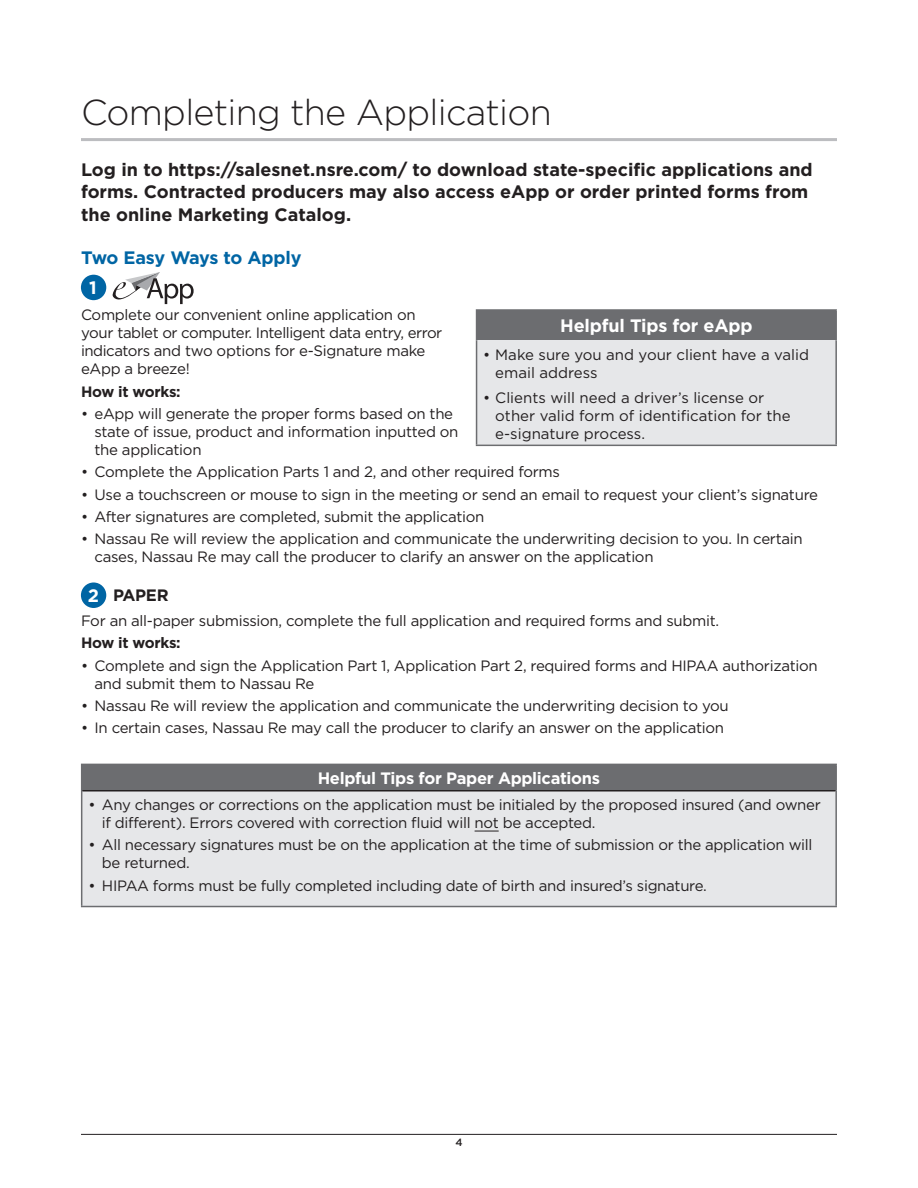
<style>
.page{position:relative;width:918px;height:1188px;background:#fff}
.page>*{position:absolute;margin:0;border:0;box-sizing:border-box;transform-origin:0 0}
.t1{font:300 36px "Gotham";letter-spacing:-.02em;color:#231f20}
.t2{font:700 18px/22.5px "Gotham";color:#231f20}
.t3{font:700 18px "Gotham";letter-spacing:-.01em;color:#fff}
.t4{font:700 18px "Gotham";letter-spacing:-.025em;color:#0065a4}
.t5{font:700 16.5px "Gotham";letter-spacing:-.02em;color:#fff}
.t6{font:700 16.5px "Gotham";letter-spacing:-.02em;color:#231f20}
.t7{font:15px/18px "Gotham";letter-spacing:-.02em;color:#231f20}
.t8{font:15px/18px "Gotham";color:#231f20}
.t9{font:700 15px "Gotham";letter-spacing:-.02em;color:#231f20}
.t10{font:500 10.5px "Gotham";color:#231f20}
</style>
<div class="page">
<hr style="left:81px;top:1134px;width:756px;height:1px;background:#231f20">
<hr style="left:81px;top:138px;width:756px;height:3px;background:#bcbdc0">
<svg style="left:113px;top:272px;width:81px;height:32px"></svg>
<div style="left:82px;top:764px;width:754px;height:27px;background:#6c6d70"></div>
<div style="left:82px;top:791px;width:754px;height:116px;background:#e6e7e9"></div>
<hr style="left:81px;top:764px;width:756px;height:1px;background:#6c6d70">
<svg style="left:81px;top:765px;width:1px;height:26px"></svg>
<hr style="left:835px;top:765px;width:2px;height:26px;background:#6c6d70">
<hr style="left:81px;top:791px;width:1px;height:115px;background:#6c6d70">
<hr style="left:835px;top:791px;width:2px;height:115px;background:#6c6d70">
<hr style="left:81px;top:906px;width:756px;height:1px;background:#6c6d70">
<hr style="left:82px;top:790px;width:753px;height:2px;background:#231f20">
<svg style="left:475px;top:831px;width:24px;height:1px"></svg>
<div style="left:81px;top:582px;width:25px;height:26px;background:#0065a4;border-radius:50%"></div>
<div style="left:81px;top:275px;width:25px;height:25px;background:#0065a4;border-radius:50%"></div>
<div style="left:477px;top:310px;width:359px;height:31px;background:#6c6d70"></div>
<div style="left:477px;top:341px;width:359px;height:104px;background:#e6e7e9"></div>
<hr style="left:476px;top:309px;width:361px;height:2px;background:#6c6d70">
<hr style="left:476px;top:311px;width:1px;height:30px;background:#6c6d70">
<hr style="left:835px;top:311px;width:2px;height:30px;background:#6c6d70">
<hr style="left:476px;top:341px;width:1px;height:104px;background:#6c6d70">
<hr style="left:835px;top:341px;width:2px;height:104px;background:#6c6d70">
<hr style="left:476px;top:445px;width:361px;height:1px;background:#6c6d70">
<h1 class="t1" style="left:81px;top:92px;width:472px">Completing the Application</h1>
<p class="t2" style="left:81px;top:158px;width:733px">Log in to https://salesnet.nsre.com/ to download state-specific applications and forms. Contracted producers may also access eApp or order printed forms from the online Marketing Catalog.</p>
<p class="t4" style="left:81px;top:247px;width:222px">Two Easy Ways to Apply</p>
<p class="t3" style="left:89px;top:277px;width:9px">1</p>
<p class="t7" style="left:81px;top:306px;width:363px">Complete our convenient online application on your tablet or computer. Intelligent data entry, error indicators and two options for e-Signature make eApp a breeze!</p>
<p class="t9" style="left:81px;top:383px;width:101px">How it works:</p>
<p class="t7" style="left:94px;top:404px;width:366px;text-indent:-14px">• eApp will generate the proper forms based on the state of issue, product and information inputted on the application</p>
<p class="t7" style="left:81px;top:463px;width:481px">• Complete the Application Parts 1 and 2, and other required forms</p>
<p class="t7" style="left:81px;top:485px;width:738px">• Use a touchscreen or mouse to sign in the meeting or send an email to request your client’s signature</p>
<p class="t7" style="left:81px;top:507px;width:405px">• After signatures are completed, submit the application</p>
<p class="t7" style="left:94px;top:530px;width:710px;text-indent:-14px">• Nassau Re will review the application and communicate the underwriting decision to you. In certain cases, Nassau Re may call the producer to clarify an answer on the application</p>
<p class="t6" style="left:113px;top:586px;width:57px">PAPER</p>
<p class="t7" style="left:81px;top:611px;width:637px">For an all-paper submission, complete the full application and required forms and submit.</p>
<p class="t9" style="left:81px;top:634px;width:101px">How it works:</p>
<p class="t7" style="left:94px;top:656px;width:725px;text-indent:-14px">• Complete and sign the Application Part 1, Application Part 2, required forms and HIPAA authorization and submit them to Nassau Re</p>
<p class="t7" style="left:81px;top:696px;width:649px">• Nassau Re will review the application and communicate the underwriting decision to you</p>
<p class="t7" style="left:81px;top:719px;width:645px">• In certain cases, Nassau Re may call the producer to clarify an answer on the application</p>
<p class="t5" style="left:318px;top:769px;width:284px">Helpful Tips for Paper Applications</p>
<p class="t7" style="left:102px;top:795px;width:720px;text-indent:-14px">• Any changes or corrections on the application must be initialed by the proposed insured (and owner if different). Errors covered with correction fluid will not be accepted.</p>
<p class="t7" style="left:102px;top:836px;width:712px;text-indent:-14px">• All necessary signatures must be on the application at the time of submission or the application will be returned.</p>
<p class="t7" style="left:88px;top:876px;width:618px">• HIPAA forms must be fully completed including date of birth and insured’s signature.</p>
<p class="t3" style="left:560px;top:315px;width:194px">Helpful Tips for eApp</p>
<p class="t8" style="left:495px;top:345px;width:315px;text-indent:-12px">• Make sure you and your client have a valid email address</p>
<p class="t8" style="left:495px;top:388px;width:297px;text-indent:-12px">• Clients will need a driver’s license or other valid form of identification for the e-signature process.</p>
<p class="t3" style="left:88px;top:585px;width:13px">2</p>
<p class="t10" style="left:455px;top:1136px;width:9px">4</p>
</div>
